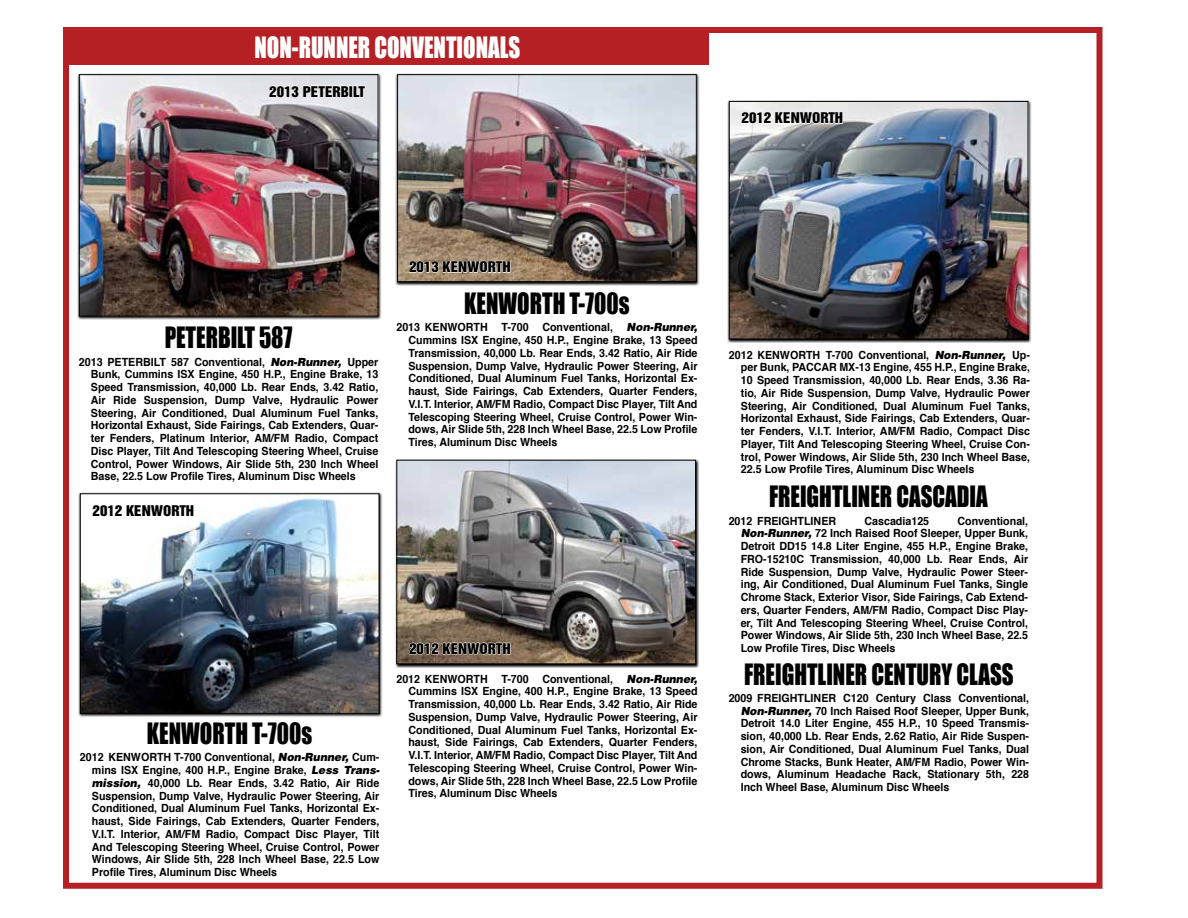
<style>
.page{position:relative;width:1188px;height:918px;background:#fff}
.page>*{position:absolute;margin:0;border:0;box-sizing:border-box;transform-origin:0 0}
.t1{font:27px "Impact";color:#000;scale:.85 1}
.t2{font:27px "Impact";color:#fff;scale:.85 1}
.t3{font:13.5px "Helvetica Inserat";color:#000;scale:1.1 1}
.t4{font:700 11.25px/12.8px "Helvetica";color:#000;text-align:justify;scale:.95 1}
.s1{font-weight:900;font-style:italic}
</style>
<div class="page">
<div style="left:63px;top:27px;width:1039px;height:862px;border:6px solid #b52025"></div>
<svg style="left:77px;top:73px;width:304px;height:247px;background:#949392"></svg>
<img style="left:81px;top:76px;width:295px;height:238px">
<div style="left:79px;top:74px;width:299px;height:242px;border:1px solid #000"></div>
<div style="left:66px;top:28px;width:643px;height:37px;background:#b52025"></div>
<svg style="left:269px;top:85px;width:97px;height:13px"></svg>
<svg style="left:396px;top:73px;width:304px;height:213px;background:#a2a2a2"></svg>
<img style="left:399px;top:76px;width:296px;height:204px">
<div style="left:397px;top:74px;width:300px;height:208px;border:1px solid #000"></div>
<svg style="left:409px;top:253px;width:102px;height:30px;background:#ac9a85"></svg>
<svg style="left:395px;top:459px;width:304px;height:209px;background:#7e7e7e"></svg>
<img style="left:398px;top:462px;width:296px;height:200px">
<div style="left:396px;top:460px;width:300px;height:204px;border:1px solid #000"></div>
<svg style="left:409px;top:635px;width:102px;height:30px;background:#8d7d6d"></svg>
<svg style="left:78px;top:492px;width:304px;height:225px;background:#9a9a9a"></svg>
<img style="left:82px;top:495px;width:295px;height:217px">
<div style="left:80px;top:493px;width:299px;height:221px;border:1px solid #000"></div>
<svg style="left:92px;top:497px;width:102px;height:30px"></svg>
<svg style="left:727px;top:100px;width:304px;height:243px;background:#888787"></svg>
<img style="left:731px;top:103px;width:295px;height:234px">
<div style="left:729px;top:101px;width:299px;height:238px;border:1px solid #000"></div>
<svg style="left:741px;top:104px;width:102px;height:30px"></svg>
<h1 class="t2" style="left:255px;top:26px;width:314px">NON-RUNNER CONVENTIONALS</h1>
<p class="t3" style="left:269px;top:83px;width:89px">2013 PETERBILT</p>
<p class="t3" style="left:742px;top:110px;width:94px">2012 KENWORTH</p>
<h1 class="t1" style="left:165px;top:317px;width:152px">PETERBILT 587</h1>
<p class="t4" style="left:91px;top:355px;width:304px;text-indent:-12px">2013 PETERBILT 587 Conventional, <span class="s1">Non-Runner,</span> Upper Bunk, Cummins ISX Engine, 450 H.P., Engine Brake, 13<br>Speed Transmission, 40,000 Lb. Rear Ends, 3.42 Ratio, Air Ride Suspension, Dump Valve, Hydraulic Power Steering, Air Conditioned, Dual Aluminum Fuel Tanks, Horizontal Exhaust, Side Fairings, Cab Extenders, Quar&shy;ter Fenders, Platinum Interior, AM/FM Radio, Compact Disc Player, Tilt And Telescoping Steering Wheel, Cruise Control, Power Windows, Air Slide 5th, 230 Inch Wheel Base, 22.5 Low Profile Tires, Aluminum Disc Wheels</p>
<p class="t3" style="left:93px;top:503px;width:94px">2012 KENWORTH</p>
<p class="t3" style="left:409px;top:259px;width:94px">2013 KENWORTH</p>
<h1 class="t1" style="left:464px;top:283px;width:196px">KENWORTH T-700s</h1>
<p class="t4" style="left:408px;top:321px;width:306px;text-indent:-12px">2013 KENWORTH T-700 Conventional, <span class="s1">Non-Runner, </span>Cummins ISX Engine, 450 H.P., Engine Brake, 13 Speed Transmission, 40,000 Lb. Rear Ends, 3.42 Ratio, Air Ride Suspension, Dump Valve, Hydraulic Power Steering, Air Conditioned, Dual Aluminum Fuel Tanks, Horizontal Ex&shy;haust, Side Fairings, Cab Extenders, Quarter Fenders, V.I.T. Interior, AM/FM Radio, Compact Disc Player, Tilt And Telescoping Steering Wheel, Cruise Control, Power Win&shy;dows, Air Slide 5th, 228 Inch Wheel Base, 22.5 Low Profile Tires, Aluminum Disc Wheels</p>
<h1 class="t1" style="left:147px;top:713px;width:196px">KENWORTH T-700s</h1>
<p class="t4" style="left:92px;top:751px;width:304px;text-indent:-12px">2012 KENWORTH T-700 Conventional, <span class="s1">Non-Runner,</span> Cum&shy;mins ISX Engine, 400 H.P., Engine Brake, <span class="s1">Less Trans&shy;mission,</span> 40,000 Lb. Rear Ends, 3.42 Ratio, Air Ride Suspension, Dump Valve, Hydraulic Power Steering, Air Conditioned, Dual Aluminum Fuel Tanks, Horizontal Ex&shy;haust, Side Fairings, Cab Extenders, Quarter Fenders, V.I.T. Interior, AM/FM Radio, Compact Disc Player, Tilt And Telescoping Steering Wheel, Cruise Control, Power Windows, Air Slide 5th, 228 Inch Wheel Base, 22.5 Low Profile Tires, Aluminum Disc Wheels</p>
<p class="t3" style="left:409px;top:641px;width:94px">2012 KENWORTH</p>
<p class="t4" style="left:408px;top:672px;width:306px;text-indent:-12px">2012 KENWORTH T-700 Conventional, <span class="s1">Non-Runner, </span>Cummins ISX Engine, 400 H.P., Engine Brake, 13 Speed Transmission, 40,000 Lb. Rear Ends, 3.42 Ratio, Air Ride Suspension, Dump Valve, Hydraulic Power Steering, Air Conditioned, Dual Aluminum Fuel Tanks, Horizontal Ex&shy;haust, Side Fairings, Cab Extenders, Quarter Fenders, V.I.T. Interior, AM/FM Radio, Compact Disc Player, Tilt And Telescoping Steering Wheel, Cruise Control, Power Win&shy;dows, Air Slide 5th, 228 Inch Wheel Base, 22.5 Low Profile Tires, Aluminum Disc Wheels</p>
<p class="t4" style="left:741px;top:348px;width:306px;text-indent:-12px">2012 KENWORTH T-700 Conventional, <span class="s1">Non-Runner,</span> Up&shy;per Bunk, PACCAR MX-13 Engine, 455 H.P., Engine Brake, 10 Speed Transmission, 40,000 Lb. Rear Ends, 3.36 Ra&shy;tio, Air Ride Suspension, Dump Valve, Hydraulic Power Steering, Air Conditioned, Dual Aluminum Fuel Tanks, Horizontal Exhaust, Side Fairings, Cab Extenders, Quar&shy;ter Fenders, V.I.T. Interior, AM/FM Radio, Compact Disc Player, Tilt And Telescoping Steering Wheel, Cruise Con&shy;trol, Power Windows, Air Slide 5th, 230 Inch Wheel Base, 22.5 Low Profile Tires, Aluminum Disc Wheels</p>
<h1 class="t1" style="left:769px;top:476px;width:259px">FREIGHTLINER CASCADIA</h1>
<p class="t4" style="left:729px;top:514px;width:115px">2012 FREIGHTLINER</p>
<p class="t4" style="left:864px;top:514px;width:70px">Cascadia125</p>
<p class="t4" style="left:741px;top:514px;width:304px;text-indent:217px">Conventional, <span class="s1">Non-Runner,</span> 72 Inch Raised Roof Sleeper, Upper Bunk, Detroit DD15 14.8 Liter Engine, 455 H.P., Engine Brake, FRO-15210C Transmission, 40,000 Lb. Rear Ends, Air Ride Suspension, Dump Valve, Hydraulic Power Steer&shy;ing, Air Conditioned, Dual Aluminum Fuel Tanks, Single Chrome Stack, Exterior Visor, Side Fairings, Cab Extend&shy;ers, Quarter Fenders, AM/FM Radio, Compact Disc Play&shy;er, Tilt And Telescoping Steering Wheel, Cruise Control, Power Windows, Air Slide 5th, 230 Inch Wheel Base, 22.5<br>Low Profile Tires, Disc Wheels</p>
<h1 class="t1" style="left:744px;top:653px;width:319px">FREIGHTLINER CENTURY CLASS</h1>
<p class="t4" style="left:741px;top:692px;width:305px;text-indent:-12px">2009 FREIGHTLINER C120 Century Class Conventional, <span class="s1">Non-Runner,</span> 70 Inch Raised Roof Sleeper, Upper Bunk, Detroit 14.0 Liter Engine, 455 H.P., 10 Speed Transmis&shy;sion, 40,000 Lb. Rear Ends, 2.62 Ratio, Air Ride Suspen&shy;sion, Air Conditioned, Dual Aluminum Fuel Tanks, Dual Chrome Stacks, Bunk Heater, AM/FM Radio, Power Win&shy;dows, Aluminum Headache Rack, Stationary 5th, 228<br>Inch Wheel Base, Aluminum Disc Wheels</p>
</div>
